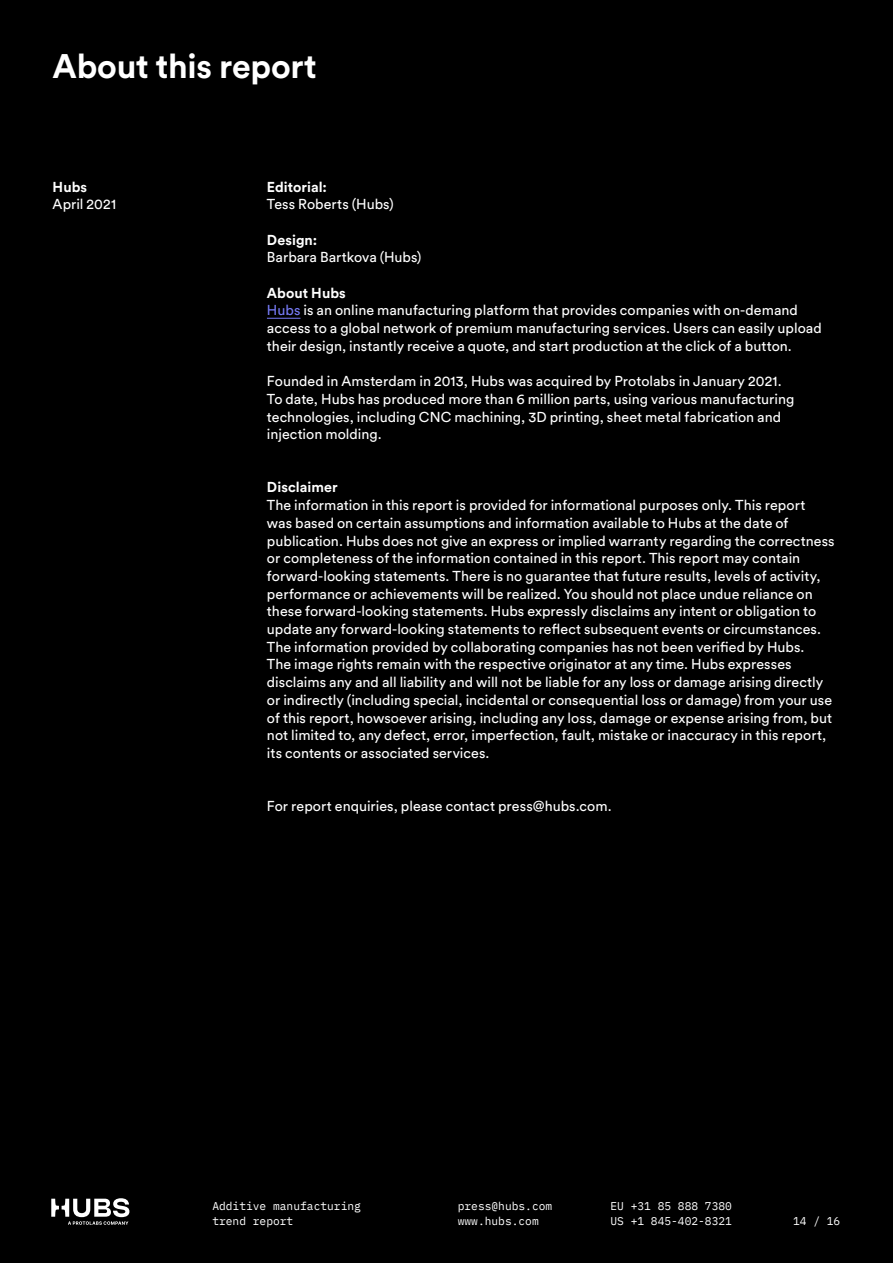
<style>
.page{position:relative;width:893px;height:1263px;background:#000}
.page>*{position:absolute;margin:0;border:0;box-sizing:border-box;transform-origin:0 0}
.t1{font:700 33.75px "Circular Std";letter-spacing:-.005em;color:#fff}
.t2{font:14.25px/17.7px "Circular Std";color:#fff}
.t3{font:700 14.25px "Circular Std";letter-spacing:.005em;color:#fff}
.t4{font:11.25px/15px "IBM Plex Mono";color:#fff}
.s1{font-weight:700}
.s2{color:#767af5}
</style>
<div class="page">
<hr style="left:267px;top:318px;width:33px;height:1px;background:#767af5">
<svg style="left:51px;top:1198px;width:78px;height:27px"></svg>
<h1 class="t1" style="left:53px;top:44px;width:266px">About this report</h1>
<p class="t3" style="left:53px;top:177px;width:36px">Hubs</p>
<p class="t2" style="left:53px;top:195px;width:65px">April 2021</p>
<p class="t3" style="left:267px;top:177px;width:62px">Editorial:</p>
<p class="t2" style="left:267px;top:195px;width:128px">Tess Roberts (Hubs)</p>
<p class="t3" style="left:267px;top:230px;width:52px">Design:</p>
<p class="t2" style="left:267px;top:248px;width:156px">Barbara Bartkova (Hubs)</p>
<p class="t2" style="left:267px;top:284px;width:556px"><span class="s1">About Hubs<br></span><span class="s2">Hubs</span> is an online manufacturing platform that provides companies with on-demand access to a global network of premium manufacturing services. Users can easily upload their design, instantly receive a quote, and start production at the click of a button.</p>
<p class="t2" style="left:267px;top:372px;width:529px">Founded in Amsterdam in 2013, Hubs was acquired by Protolabs in January 2021.<br>To date, Hubs has produced more than 6 million parts, using various manufacturing technologies, including CNC machining, 3D printing, sheet metal fabrication and injection molding.</p>
<p class="t3" style="left:267px;top:478px;width:72px">Disclaimer</p>
<p class="t2" style="left:267px;top:496px;width:569px">The information in this report is provided for informational purposes only. This report<br>was based on certain assumptions and information available to Hubs at the date of publication. Hubs does not give an express or implied warranty regarding the correctness or completeness of the information contained in this report. This report may contain forward-looking statements. There is no guarantee that future results, levels of activity, performance or achievements will be realized. You should not place undue reliance on these forward-looking statements. Hubs expressly disclaims any intent or obligation to update any forward-looking statements to reflect subsequent events or circumstances.<br>The information provided by collaborating companies has not been verified by Hubs.<br>The image rights remain with the respective originator at any time. Hubs expresses disclaims any and all liability and will not be liable for any loss or damage arising directly or indirectly (including special, incidental or consequential loss or damage) from your use of this report, howsoever arising, including any loss, damage or expense arising from, but not limited to, any defect, error, imperfection, fault, mistake or inaccuracy in this report, its contents or associated services.</p>
<p class="t2" style="left:267px;top:797px;width:346px">For report enquiries, please contact press@hubs.com.</p>
<p class="t4" style="left:458px;top:1197px;width:96px">press@hubs.com www.hubs.com</p>
<p class="t4" style="left:212px;top:1197px;width:150px">Additive manufacturing trend report</p>
<p class="t4" style="left:610px;top:1197px;width:123px">EU +31 85 888 7380<br>US +1 845-402-8321</p>
<p class="t4" style="left:793px;top:1212px;width:49px">14 / 16</p>
</div>
